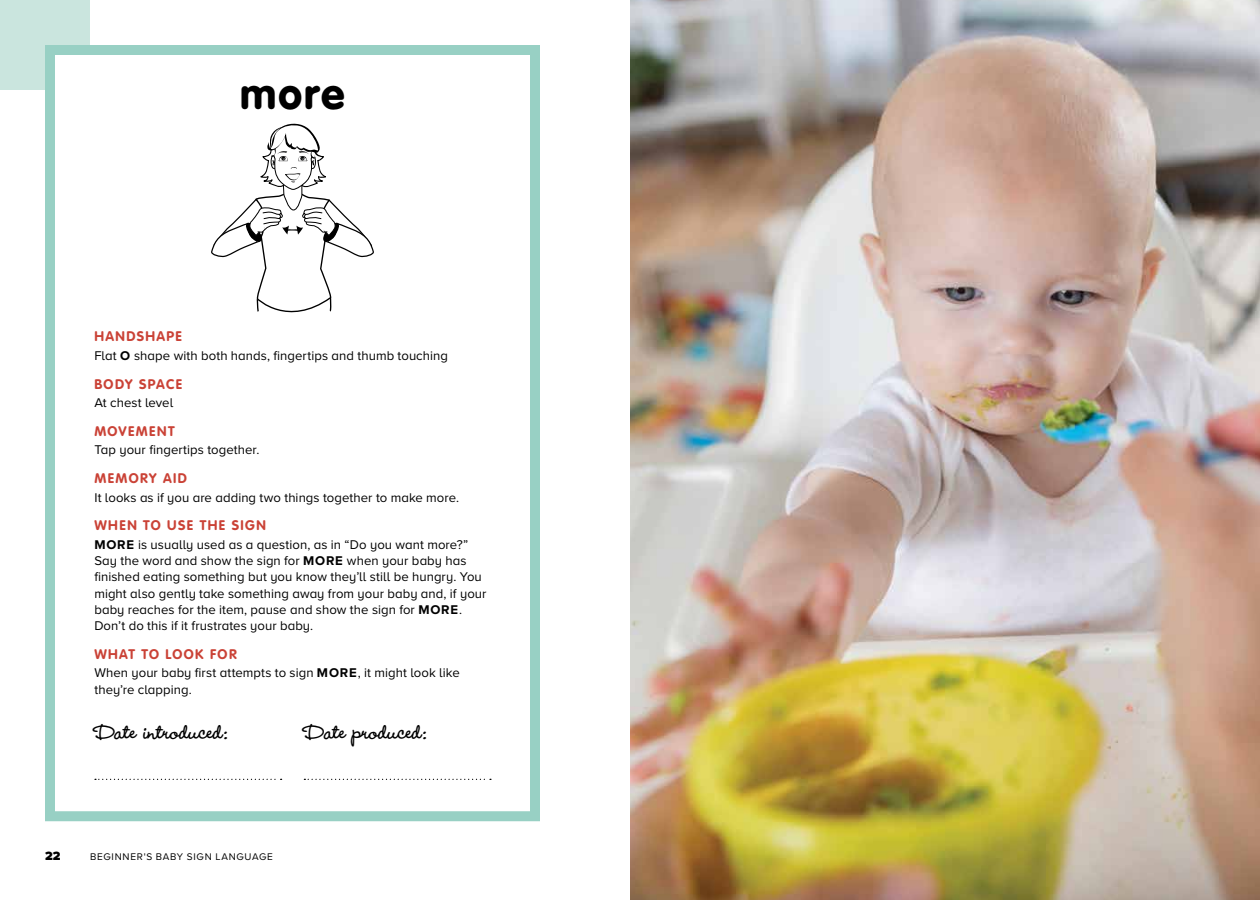
<style>
.page{position:relative;width:1260px;height:900px;background:#fff}
.page>*{position:absolute;margin:0;border:0;box-sizing:border-box;transform-origin:0 0}
.t1{font:900 42.5px "VAG Rounded Std";color:#000}
.t2{font:700 27.5px "Wendy LP Std";color:#000}
.t3{font:700 13.75px "VAG Rounded Std";letter-spacing:.1em;color:#ca4236}
.t4{font:13.12px/16.2px "Proxima Nova A";letter-spacing:.005em;color:#000}
.t5{font:900 12.5px "Proxima Nova A";color:#000}
.t6{font:10px "Proxima Nova A";letter-spacing:.07em;color:#000}
.s1{font-weight:700}
</style>
<div class="page">
<div style="left:0;top:0;width:90px;height:90px;background:#cae5de"></div>
<div style="left:50px;top:50px;width:485px;height:766px;background:#fff"></div>
<svg style="left:95px;top:779px;width:187px;height:1px"></svg>
<svg style="left:304px;top:779px;width:187px;height:1px"></svg>
<div style="left:45px;top:45px;width:495px;height:776px;border:10px solid #98d0c4"></div>
<img style="left:630px;top:0;width:630px;height:900px">
<svg style="left:211px;top:124px;width:163px;height:189px"></svg>
<h1 class="t1" style="left:240px;top:68px;width:106px">more</h1>
<p class="t3" style="left:94px;top:329px;width:89px">HANDSHAPE</p>
<p class="t4" style="left:94px;top:347px;width:355px">Flat <span class="s1">O</span> shape with both hands, fingertips and thumb touching</p>
<p class="t3" style="left:94px;top:376px;width:89px">BODY SPACE</p>
<p class="t4" style="left:94px;top:394px;width:80px">At chest level</p>
<p class="t3" style="left:94px;top:423px;width:82px">MOVEMENT</p>
<p class="t4" style="left:94px;top:441px;width:167px">Tap your fingertips together.</p>
<p class="t3" style="left:94px;top:470px;width:94px">MEMORY AID</p>
<p class="t4" style="left:94px;top:489px;width:366px">It looks as if you are adding two things together to make more.</p>
<p class="t3" style="left:94px;top:518px;width:173px">WHEN TO USE THE SIGN</p>
<p class="t4" style="left:94px;top:536px;width:394px"><span class="s1">MORE</span> is usually used as a question, as in “Do you want more?” Say the word and show the sign for <span class="s1">MORE</span> when your baby has finished eating something but you know they’ll still be hungry. You might also gently take something away from your baby and, if your baby reaches for the item, pause and show the sign for <span class="s1">MORE</span>.<br>Don’t do this if it frustrates your baby.</p>
<p class="t3" style="left:94px;top:646px;width:144px">WHAT TO LOOK FOR</p>
<p class="t4" style="left:94px;top:664px;width:367px">When your baby first attempts to sign <span class="s1">MORE</span>, it might look like they’re clapping.</p>
<h2 class="t2" style="left:94px;top:716px;width:135px">Date introduced:</h2>
<h2 class="t2" style="left:304px;top:716px;width:125px">Date produced:</h2>
<p class="t5" style="left:45px;top:847px;width:17px">22</p>
<p class="t6" style="left:90px;top:850px;width:184px">BEGINNER'S BABY SIGN LANGUAGE</p>
</div>
